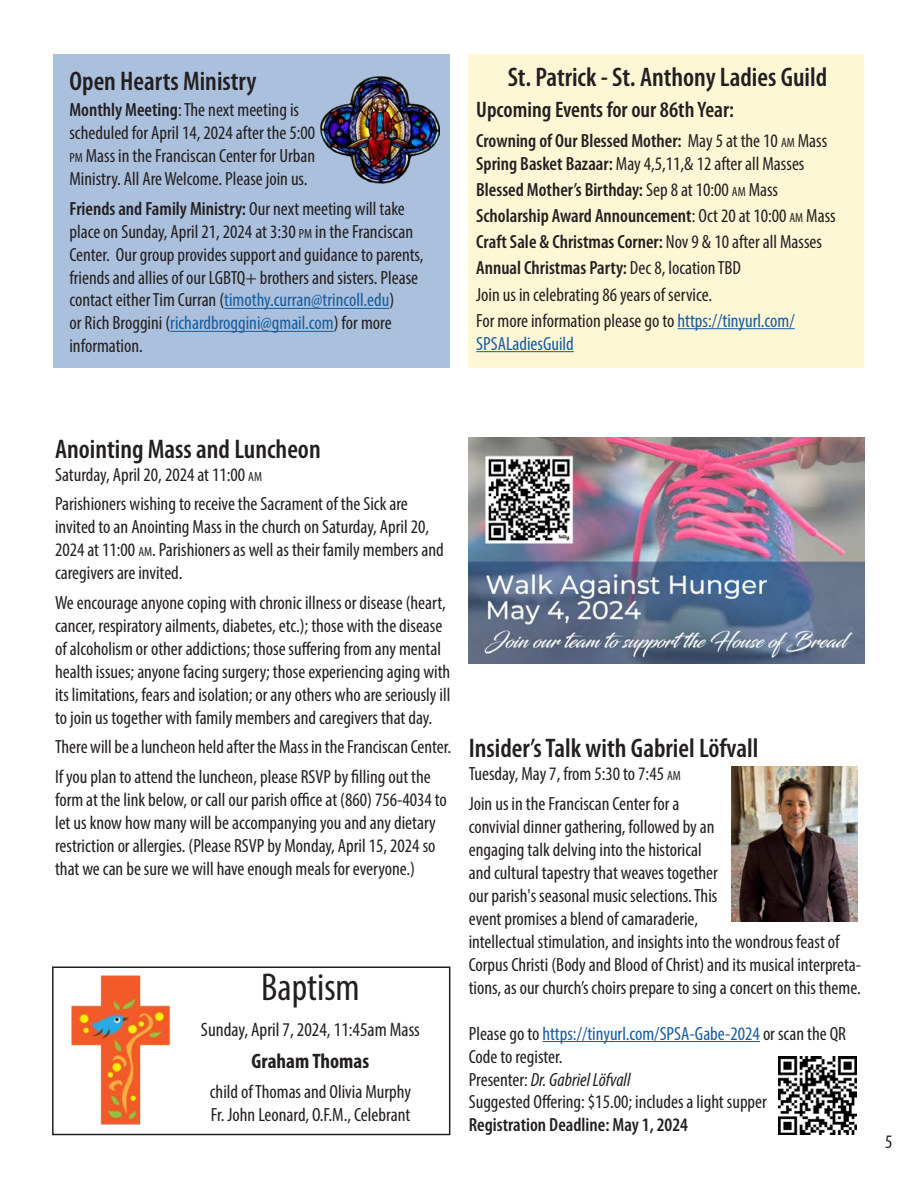
<style>
.page{position:relative;width:918px;height:1188px;background:#fff}
.page>*{position:absolute;margin:0;border:0;box-sizing:border-box;transform-origin:0 0}
.t1{font:condensed 39px "Myriad Pro";color:#231f20}
.t2{font:600 condensed 27px "Myriad Pro";color:#231f20}
.t3{font:600 condensed 22.5px "Myriad Pro";color:#231f20}
.t4{font:700 condensed 21px "Myriad Pro";color:#231f20}
.t5{font:condensed 19.5px "Myriad Pro";color:#231f20}
.t6{font:condensed 19.2px/23px "Myriad Pro";color:#231f20}
.t7{font:600 condensed 19.2px "Myriad Pro";color:#231f20}
.t8{font:condensed 19.2px/23px "Myriad Pro";color:#175d9e}
.t9{font:italic condensed 19.2px "Myriad Pro";color:#231f20}
.s1{font-weight:600}
.s2{font-size:13.35px}
.s3{color:#175d9e}
.s4{font-weight:400}
.s5{font-weight:400;font-size:13.35px}
.s6{color:#231f20}
.s7{font-style:normal}
</style>
<div class="page">
<div style="left:468px;top:55px;width:396px;height:313px;background:#fef7d6"></div>
<hr style="left:678px;top:328px;width:117px;height:1px;background:#175d9e">
<hr style="left:476px;top:351px;width:98px;height:1px;background:#175d9e">
<img style="left:469px;top:437px;width:396px;height:227px">
<div style="left:53px;top:55px;width:397px;height:313px;background:#abc0dd"></div>
<hr style="left:224px;top:308px;width:165px;height:1px;background:#175d9e">
<hr style="left:170px;top:331px;width:164px;height:1px;background:#175d9e">
<img style="left:321px;top:77px;width:119px;height:107px">
<hr style="left:542px;top:1041px;width:218px;height:1px;background:#175d9e">
<img style="left:731px;top:767px;width:127px;height:154px">
<img style="left:778px;top:1057px;width:78px;height:78px">
<div style="left:52px;top:966px;width:398px;height:169px;border:2px solid #231f20"></div>
<img style="left:71px;top:976px;width:99px;height:148px">
<p class="t2" style="left:69px;top:64px;width:189px">Open Hearts Ministry</p>
<p class="t6" style="left:69px;top:98px;width:247px"><span class="s1">Monthly Meeting</span>: The next meeting is scheduled for April 14, 2024 after the 5:00<br><span class="s2">PM</span> Mass in the Franciscan Center for Urban Ministry. All Are Welcome. Please join us.</p>
<p class="t6" style="left:69px;top:197px;width:356px"><span class="s1">Friends and Family Ministry:</span> Our next meeting will take place on Sunday, April 21, 2024 at 3:30 <span class="s2">PM</span> in the Franciscan Center. Our group provides support and guidance to parents, friends and allies of our LGBTQ+ brothers and sisters. Please contact either Tim Curran (<span class="s3">timothy.curran@trincoll.edu</span>)<br>or Rich Broggini (<span class="s3">richardbroggini@gmail.com</span>) for more information.</p>
<p class="t2" style="left:508px;top:61px;width:321px">St. Patrick - St. Anthony Ladies Guild</p>
<p class="t3" style="left:476px;top:96px;width:259px">Upcoming Events for our 86th Year:</p>
<p class="t7" style="left:476px;top:128px;width:352px">Crowning of Our Blessed Mother: <span class="s4">May 5 at the 10</span> <span class="s5">AM</span> <span class="s4">Mass</span></p>
<p class="t6" style="left:476px;top:152px;width:330px"><span class="s1">Spring Basket Bazaar:</span> May 4,5,11,&amp; 12 after all Masses</p>
<p class="t7" style="left:476px;top:178px;width:303px">Blessed Mother’s Birthday: <span class="s4">Sep 8 at 10:00</span> <span class="s5">AM</span> <span class="s4">Mass</span></p>
<p class="t7" style="left:476px;top:204px;width:361px">Scholarship Award Announcement<span class="s4">: Oct 20 at 10:00</span> <span class="s5">AM</span> <span class="s4">Mass</span></p>
<p class="t7" style="left:476px;top:230px;width:347px">Craft Sale &amp; Christmas Corner: <span class="s4">Nov 9 &amp; 10 after all Masses</span></p>
<p class="t7" style="left:476px;top:256px;width:266px">Annual Christmas Party: <span class="s4">Dec 8, location TBD</span></p>
<p class="t6" style="left:476px;top:283px;width:238px">Join us in celebrating 86 years of service.</p>
<p class="t8" style="left:476px;top:309px;width:320px"><span class="s6">For more information please go to</span> https://tinyurl.com/<br>SPSALadiesGuild</p>
<p class="t2" style="left:55px;top:432px;width:267px">Anointing Mass and Luncheon</p>
<p class="t6" style="left:55px;top:463px;width:209px">Saturday, April 20, 2024 at 11:00 <span class="s2">AM</span></p>
<p class="t6" style="left:55px;top:492px;width:390px">Parishioners wishing to receive the Sacrament of the Sick are invited to an Anointing Mass in the church on Saturday, April 20, 2024 at 11:00 <span class="s2">AM</span>. Parishioners as well as their family members and caregivers are invited.</p>
<p class="t6" style="left:55px;top:591px;width:397px">We encourage anyone coping with chronic illness or disease (heart, cancer, respiratory ailments, diabetes, etc.); those with the disease of alcoholism or other addictions; those suffering from any mental health issues; anyone facing surgery; those experiencing aging with its limitations, fears and isolation; or any others who are seriously ill to join us together with family members and caregivers that day.</p>
<p class="t6" style="left:55px;top:735px;width:398px">There will be a luncheon held after the Mass in the Franciscan Center.</p>
<p class="t6" style="left:55px;top:765px;width:393px">If you plan to attend the luncheon, please RSVP by filling out the form at the link below, or call our parish office at (860) 756-4034 to let us know how many will be accompanying you and any dietary restriction or allergies. (Please RSVP by Monday, April 15, 2024 so that we can be sure we will have enough meals for everyone.)</p>
<p class="t1" style="left:261px;top:963px;width:100px">Baptism</p>
<p class="t5" style="left:201px;top:1018px;width:220px">Sunday, April 7, 2024, 11:45am Mass</p>
<p class="t4" style="left:252px;top:1048px;width:119px">Graham Thomas</p>
<p class="t6" style="left:210px;top:1080px;width:203px">child of Thomas and Olivia Murphy</p>
<p class="t6" style="left:211px;top:1103px;width:201px">Fr. John Leonard, O.F.M., Celebrant</p>
<p class="t2" style="left:469px;top:732px;width:291px">Insider’s Talk with Gabriel Löfvall</p>
<p class="t6" style="left:469px;top:762px;width:214px">Tuesday, May 7, from 5:30 to 7:45 <span class="s2">AM</span></p>
<p class="t6" style="left:469px;top:792px;width:394px">Join us in the Franciscan Center for a<br>convivial dinner gathering, followed by an<br>engaging talk delving into the historical<br>and cultural tapestry that weaves together<br>our parish's seasonal music selections. This<br>event promises a blend of camaraderie,<br>intellectual stimulation, and insights into the wondrous feast of Corpus Christi (Body and Blood of Christ) and its musical interpreta&shy;tions, as our church’s choirs prepare to sing a concert on this theme.</p>
<p class="t6" style="left:469px;top:1022px;width:379px">Please go to <span class="s3">https://tinyurl.com/SPSA-Gabe-2024</span> or scan the QR<br>Code to register.</p>
<p class="t9" style="left:469px;top:1068px;width:163px"><span class="s7">Presenter:</span> Dr. Gabriel Löfvall</p>
<p class="t6" style="left:469px;top:1090px;width:300px">Suggested Offering: $15.00; includes a light supper</p>
<p class="t7" style="left:469px;top:1113px;width:221px">Registration Deadline: May 1, 2024</p>
<p class="t6" style="left:885px;top:1130px;width:9px">5</p>
</div>
